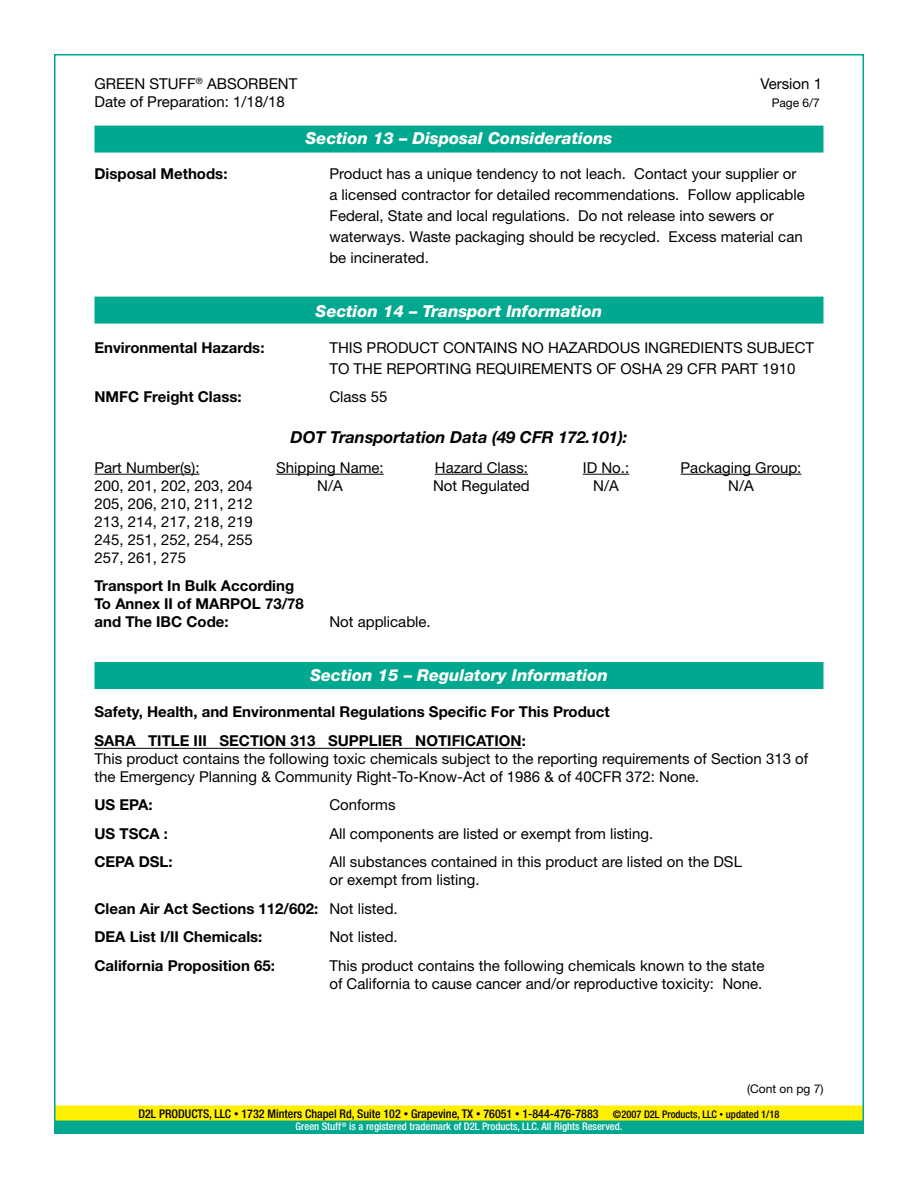
<style>
.page{position:relative;width:918px;height:1188px;background:#fff}
.page>*{position:absolute;margin:0;border:0;box-sizing:border-box;transform-origin:0 0}
.t1{font:italic 800 16.5px "Helvetica Neue LT Std";color:#fff}
.t2{font:italic 700 16.5px "Helvetica Neue LT Std";color:#000}
.t3{font:15px/18px "Helvetica Neue LT Std";color:#000}
.t4{font:700 15px/18px "Helvetica Neue LT Std";color:#000}
.t5{font:500 condensed 12px/24.9px "Helvetica Neue LT Std";color:#000}
.t6{font:12px "Helvetica Neue LT Std";color:#000}
.t7{font:500 condensed 10.5px "Helvetica Neue LT Std";color:#fff}
.s1{font-weight:400}
.s2{font-weight:400;font-stretch:normal}
.s3{font-size:9px}
.s4{font-size:10.5px}
.s5{font-size:7.5px}
</style>
<div class="page">
<div style="left:94px;top:662px;width:729px;height:27px;background:#00a88f"></div>
<div style="left:94px;top:126px;width:729px;height:27px;background:#00a88f;border:2px solid #00a88f"></div>
<div style="left:94px;top:297px;width:729px;height:27px;background:#00a88f;border:2px solid #00a88f"></div>
<hr style="left:94px;top:474px;width:106px;height:1px;background:#000">
<hr style="left:276px;top:474px;width:108px;height:1px;background:#000">
<hr style="left:435px;top:474px;width:93px;height:1px;background:#000">
<hr style="left:583px;top:474px;width:46px;height:1px;background:#000">
<hr style="left:681px;top:474px;width:120px;height:1px;background:#000">
<hr style="left:94px;top:748px;width:428px;height:1px;background:#000">
<div style="left:54px;top:1119px;width:810px;height:15px;background:#00a88f"></div>
<div style="left:54px;top:1106px;width:810px;height:15px;background:#ffef00"></div>
<p class="t3" style="left:94px;top:74px;width:204px">GREEN STUFF<sup>®</sup> ABSORBENT</p>
<p class="t3" style="left:760px;top:74px;width:63px">Version 1</p>
<p class="t3" style="left:95px;top:92px;width:192px">Date of Preparation: 1/18/18</p>
<p class="t6" style="left:772px;top:95px;width:50px">Page 6/7</p>
<p class="t1" style="left:306px;top:129px;width:308px">Section 13 – Disposal Considerations</p>
<p class="t4" style="left:94px;top:164px;width:135px">Disposal Methods:</p>
<p class="t3" style="left:329px;top:163px;width:477px;line-height:21px">Product has a unique tendency to not leach. Contact your supplier or a licensed contractor for detailed recommendations. Follow applicable Federal, State and local regulations. Do not release into sewers or waterways. Waste packaging should be recycled. Excess material can be incinerated.</p>
<p class="t1" style="left:316px;top:301px;width:288px">Section 14 – Transport Information</p>
<p class="t4" style="left:94px;top:338px;width:172px">Environmental Hazards:</p>
<p class="t3" style="left:329px;top:337px;width:486px;line-height:21px">THIS PRODUCT CONTAINS NO HAZARDOUS INGREDIENTS SUBJECT<br>TO THE REPORTING REQUIREMENTS OF OSHA 29 CFR PART 1910</p>
<p class="t4" style="left:94px;top:388px;width:149px">NMFC Freight Class:</p>
<p class="t3" style="left:329px;top:388px;width:60px">Class 55</p>
<p class="t2" style="left:290px;top:427px;width:339px">DOT Transportation Data (49 CFR 172.101):</p>
<p class="t3" style="left:94px;top:458px;width:107px">Part Number(s):</p>
<p class="t3" style="left:276px;top:458px;width:109px">Shipping Name:</p>
<p class="t3" style="left:435px;top:458px;width:95px">Hazard Class:</p>
<p class="t3" style="left:583px;top:458px;width:48px">ID No.:</p>
<p class="t3" style="left:681px;top:458px;width:122px">Packaging Group:</p>
<p class="t3" style="left:94px;top:476px;width:160px">200, 201, 202, 203, 204</p>
<p class="t3" style="left:317px;top:476px;width:27px">N/A</p>
<p class="t3" style="left:433px;top:476px;width:98px">Not Regulated</p>
<p class="t3" style="left:593px;top:476px;width:27px">N/A</p>
<p class="t3" style="left:728px;top:476px;width:27px">N/A</p>
<p class="t3" style="left:94px;top:494px;width:160px;text-align:justify">205, 206, 210, 211, 212<br>213, 214, 217, 218, 219<br>245, 251, 252, 254, 255<br>257, 261, 275</p>
<p class="t4" style="left:94px;top:577px;width:211px">Transport In Bulk According<br>To Annex II of MARPOL 73/78 and The IBC Code:</p>
<p class="t3" style="left:329px;top:613px;width:103px">Not applicable.</p>
<p class="t1" style="left:310px;top:666px;width:299px">Section 15 – Regulatory Information</p>
<p class="t4" style="left:94px;top:697px;width:517px;line-height:28.5px">Safety, Health, and Environmental Regulations Specific For This Product<br>SARA TITLE III SECTION 313 SUPPLIER NOTIFICATION:</p>
<p class="t3" style="left:94px;top:749px;width:715px">This product contains the following toxic chemicals subject to the reporting requirements of Section 313 of the Emergency Planning &amp; Community Right-To-Know-Act of 1986 &amp; of 40CFR 372: None.</p>
<p class="t4" style="left:94px;top:796px;width:60px">US EPA:</p>
<p class="t3" style="left:329px;top:796px;width:68px">Conforms</p>
<p class="t4" style="left:94px;top:824px;width:75px">US TSCA :</p>
<p class="t3" style="left:329px;top:824px;width:325px">All components are listed or exempt from listing.</p>
<p class="t4" style="left:94px;top:853px;width:80px">CEPA DSL:</p>
<p class="t3" style="left:329px;top:853px;width:414px">All substances contained in this product are listed on the DSL or exempt from listing.</p>
<p class="t4" style="left:94px;top:894px;width:305px;line-height:28.5px">Clean Air Act Sections 112/602: <span class="s1">Not listed.<br></span>DEA List I/II Chemicals:</p>
<p class="t3" style="left:329px;top:928px;width:70px">Not listed.</p>
<p class="t4" style="left:94px;top:956px;width:182px">California Proposition 65:</p>
<p class="t3" style="left:329px;top:956px;width:437px">This product contains the following chemicals known to the state of California to cause cancer and/or reproductive toxicity: None.</p>
<p class="t5" style="left:139px;top:1076px;width:686px;text-indent:609px"><span class="s2">(Cont on pg 7)<br></span>D2L PRODUCTS, LLC <span class="s3">•</span> 1732 Minters Chapel Rd, Suite 102 <span class="s3">•</span> Grapevine, TX <span class="s3">•</span> 76051 <span class="s3">•</span> 1-844-476-7883 <span class="s4">©2007 D2L Products, LLC</span> <span class="s5">•</span> <span class="s4">updated 1/18</span></p>
<p class="t7" style="left:296px;top:1120px;width:328px">Green Stuff <sup>®</sup> is a registered trademark of D2L Products, LLC. All Rights Reserved.</p>
</div>
